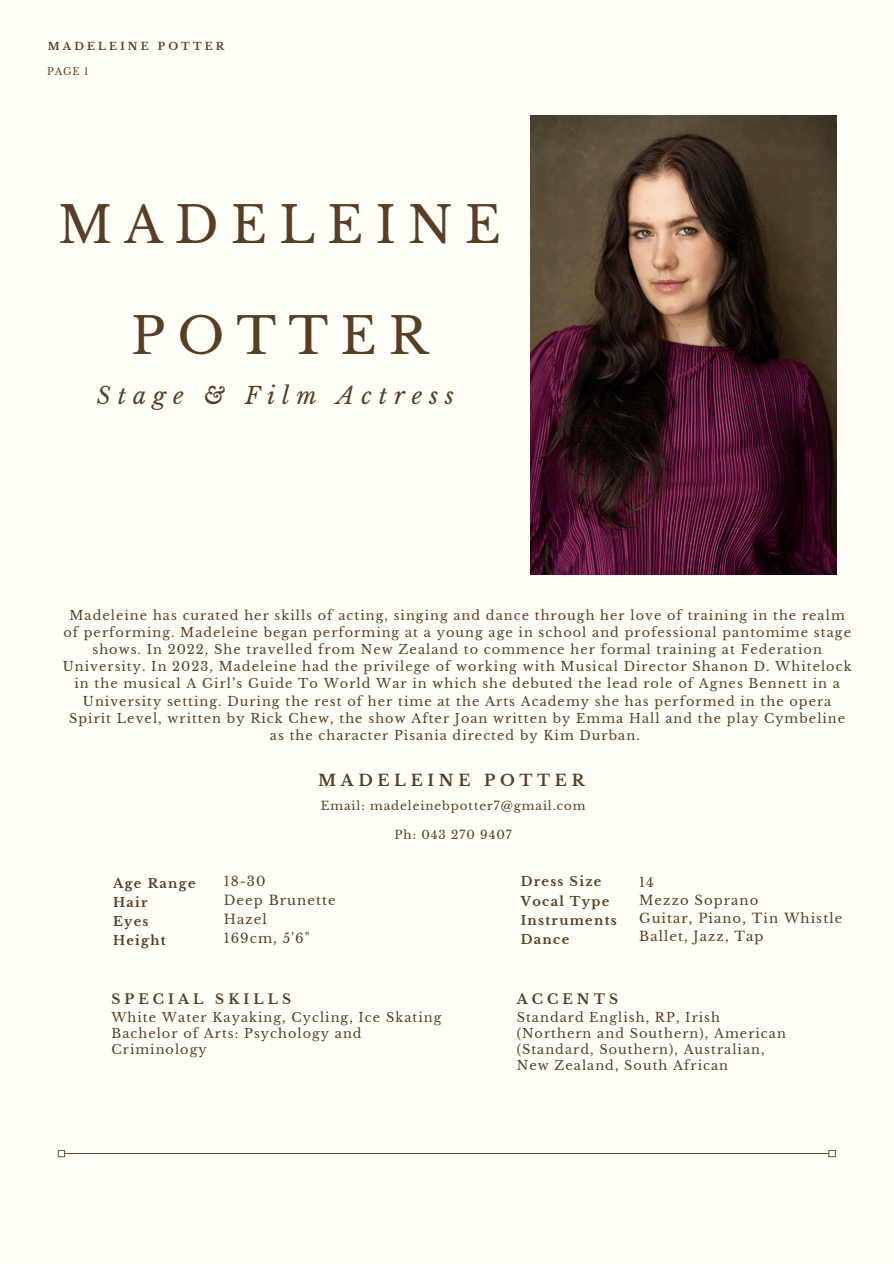
<style>
.page{position:relative;width:894px;height:1264px;background:#fff}
.page>*{position:absolute;margin:0;border:0;box-sizing:border-box;transform-origin:0 0}
.t1{font:49.8px "Libre Baskerville";letter-spacing:.24em;color:#593e26}
.t2{font:italic 23.1px "Libre Baskerville";letter-spacing:.3em;color:#593e26}
.t3{font:700 15.75px "Libre Baskerville";letter-spacing:.3em;color:#593e26}
.t4{font:700 13.65px "Libre Baskerville";letter-spacing:.3em;color:#593e26}
.t5{font:13.2px/19.2px "Libre Baskerville";letter-spacing:.08em;color:#593e26}
.t6{font:12.9px/17.1px "Libre Baskerville";letter-spacing:.08em;color:#593e26}
.t7{font:700 12.9px/19.2px "Libre Baskerville";letter-spacing:.1em;color:#593e26}
.t8{font:11.85px "Libre Baskerville";letter-spacing:.08em;color:#593e26}
.t9{font:700 10.35px "Libre Baskerville";letter-spacing:.3em;color:#593e26}
.t10{font:9.9px "Libre Baskerville";color:#593e26}
</style>
<div class="page">
<div style="left:0;top:0;width:893px;height:1263px;background:#fffff8"></div>
<svg style="left:58px;top:1150px;width:777px;height:7px"></svg>
<img style="left:530px;top:116px;width:306px;height:459px">
<h3 class="t9" style="left:48px;top:40px;width:178px">MADELEINE POTTER</h3>
<h5 class="t10" style="left:47px;top:65px;width:43px">PAGE 1</h5>
<p class="t1" style="left:58px;top:195px;width:444px">MADELEINE</p>
<p class="t1" style="left:131px;top:305px;width:298px">POTTER</p>
<p class="t2" style="left:97px;top:381px;width:358px">Stage &amp; Film Actress</p>
<h2 class="t6" style="left:63px;top:606px;width:790px;text-align:center">Madeleine has curated her skills of acting, singing and dance through her love of training in the realm of performing. Madeleine began performing at a young age in school and professional pantomime stage shows. In 2022, She travelled from New Zealand to commence her formal training at Federation University. In 2023, Madeleine had the privilege of working with Musical Director Shanon D. Whitelock in the musical A Girl’s Guide To World War in which she debuted the lead role of Agnes Bennett in a University setting. During the rest of her time at the Arts Academy she has performed in the opera Spirit Level, written by Rick Chew, the show After Joan written by Emma Hall and the play Cymbeline as the character Pisania directed by Kim Durban.</h2>
<h2 class="t3" style="left:318px;top:771px;width:268px">MADELEINE POTTER</h2>
<h2 class="t8" style="left:321px;top:798px;width:266px">Email: madeleinebpotter7@gmail.com</h2>
<h2 class="t8" style="left:394px;top:827px;width:119px">Ph: 043 270 9407</h2>
<h3 class="t5" style="left:224px;top:871px;width:114px">18-30<br>Deep Brunette<br>Hazel<br>169cm, 5'6"</h3>
<h3 class="t5" style="left:639px;top:873px;width:204px;line-height:18px">14<br>Mezzo Soprano<br>Guitar, Piano, Tin Whistle<br>Ballet, Jazz, Tap</h3>
<h3 class="t7" style="left:113px;top:873px;width:84px">Age Range<br>Hair<br>Eyes<br>Height</h3>
<h4 class="t7" style="left:520px;top:872px;width:98px">Dress Size<br>Vocal Type<br>Instruments<br>Dance</h4>
<h1 class="t4" style="left:111px;top:991px;width:181px">SPECIAL SKILLS</h1>
<h1 class="t6" style="left:111px;top:1008px;width:331px;line-height:16px">White Water Kayaking, Cycling, Ice Skating<br>Bachelor of Arts: Psychology and<br>Criminology</h1>
<p class="t4" style="left:516px;top:991px;width:103px">ACCENTS</p>
<p class="t6" style="left:516px;top:1008px;width:270px;line-height:16px">Standard English, RP, Irish (Northern and Southern), American (Standard, Southern), Australian,<br>New Zealand, South African</p>
</div>
